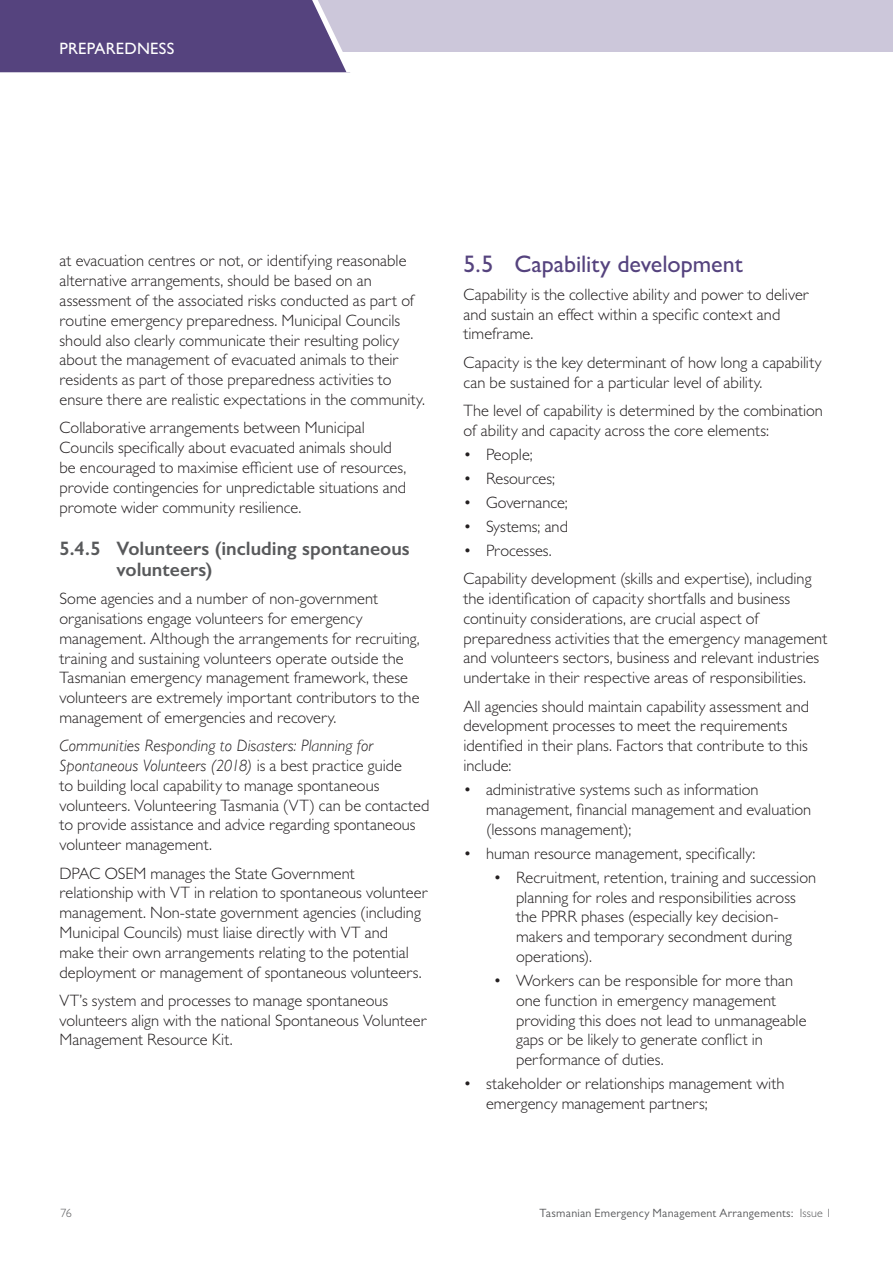
<style>
.page{position:relative;width:893px;height:1263px;background:#fff}
.page>*{position:absolute;margin:0;border:0;box-sizing:border-box;transform-origin:0 0}
.t1{font:500 24px "Gill Sans MT Pro";color:#55437e}
.t2{font:600 19.5px/21px "Gill Sans";color:#58595b}
.Body{font:300 16.5px/19.8px "Gill Sans MT Pro";color:#231f20}
.t3{font:500 16.5px "Gill Sans MT Pro";letter-spacing:.01em;color:#fff}
.t4{font:12px "Gill Sans MT Pro";letter-spacing:.025em;color:#58595b}
.t5{font:300 12px "Gill Sans MT Pro";color:#58595b}
.s1{font-family:"Gill Sans";font-style:italic}
.s2{font-weight:300}
</style>
<div class="page">
<div style="left:0;top:0;width:893px;height:52px;background:#ccc7da"></div>
<div style="left:0;top:0;width:347px;height:72px;background:#55437e"></div>
<p class="t3" style="left:60px;top:39px;width:116px">PREPAREDNESS</p>
<p class="Body" style="left:60px;top:251px;width:367px">at evacuation centres or not, or identifying reasonable alternative arrangements, should be based on an assessment of the associated risks conducted as part of routine emergency preparedness. Municipal Councils should also clearly communicate their resulting policy about the management of evacuated animals to their residents as part of those preparedness activities to ensure there are realistic expectations in the community.</p>
<p class="Body" style="left:60px;top:418px;width:348px">Collaborative arrangements between Municipal Councils specifically about evacuated animals should be encouraged to maximise efficient use of resources, provide contingencies for unpredictable situations and promote wider community resilience.</p>
<p class="t2" style="left:117px;top:537px;width:295px;text-indent:-57px">5.4.5 Volunteers (including spontaneous volunteers)</p>
<p class="Body" style="left:60px;top:588px;width:362px">Some agencies and a number of non-government organisations engage volunteers for emergency management. Although the arrangements for recruiting, training and sustaining volunteers operate outside the Tasmanian emergency management framework, these volunteers are extremely important contributors to the management of emergencies and recovery.</p>
<p class="Body" style="left:60px;top:735px;width:371px"><span class="s1">Communities Responding to Disasters: Planning for Spontaneous Volunteers (2018)</span> is a best practice guide<br>to building local capability to manage spontaneous volunteers. Volunteering Tasmania (VT) can be contacted to provide assistance and advice regarding spontaneous volunteer management.</p>
<p class="Body" style="left:60px;top:863px;width:370px">DPAC OSEM manages the State Government relationship with VT in relation to spontaneous volunteer management. Non-state government agencies (including Municipal Councils) must liaise directly with VT and<br>make their own arrangements relating to the potential deployment or management of spontaneous volunteers.</p>
<p class="Body" style="left:60px;top:990px;width:369px">VT’s system and processes to manage spontaneous volunteers align with the national Spontaneous Volunteer<br>Management Resource Kit.</p>
<p class="t1" style="left:463px;top:249px;width:281px">5.5 Capability development</p>
<p class="Body" style="left:463px;top:284px;width:347px">Capability is the collective ability and power to deliver and sustain an effect within a specific context and timeframe.</p>
<p class="Body" style="left:463px;top:352px;width:359px">Capacity is the key determinant of how long a capability can be sustained for a particular level of ability.</p>
<p class="Body" style="left:463px;top:400px;width:361px">The level of capability is determined by the combination of ability and capacity across the core elements:</p>
<p class="Body" style="left:463px;top:444px;width:71px">• People;</p>
<p class="Body" style="left:463px;top:468px;width:93px">• Resources;</p>
<p class="Body" style="left:463px;top:492px;width:106px">• Governance;</p>
<p class="Body" style="left:463px;top:516px;width:106px">• Systems; and</p>
<p class="Body" style="left:463px;top:540px;width:90px">• Processes.</p>
<p class="Body" style="left:463px;top:568px;width:365px">Capability development (skills and expertise), including the identification of capacity shortfalls and business continuity considerations, are crucial aspect of preparedness activities that the emergency management and volunteers sectors, business and relevant industries undertake in their respective areas of responsibilities.</p>
<p class="Body" style="left:463px;top:696px;width:347px">All agencies should maintain capability assessment and development processes to meet the requirements identified in their plans. Factors that contribute to this include:</p>
<p class="Body" style="left:486px;top:779px;width:327px;text-indent:-22px">• administrative systems such as information management, financial management and evaluation (lessons management);</p>
<p class="Body" style="left:463px;top:843px;width:293px">• human resource management, specifically:</p>
<p class="Body" style="left:516px;top:867px;width:302px;text-indent:-22px">• Recruitment, retention, training and succession planning for roles and responsibilities across the PPRR phases (especially key decision&shy;makers and temporary secondment during operations).</p>
<p class="Body" style="left:516px;top:970px;width:292px;text-indent:-22px">• Workers can be responsible for more than one function in emergency management providing this does not lead to unmanageable gaps or be likely to generate conflict in performance of duties.</p>
<p class="Body" style="left:486px;top:1073px;width:300px;text-indent:-22px">• stakeholder or relationships management with emergency management partners;</p>
<p class="t5" style="left:60px;top:1206px;width:13px">76</p>
<p class="t4" style="left:540px;top:1206px;width:294px">Tasmanian Emergency Management Arrangements: <span class="s2">Issue 1</span></p>
</div>
